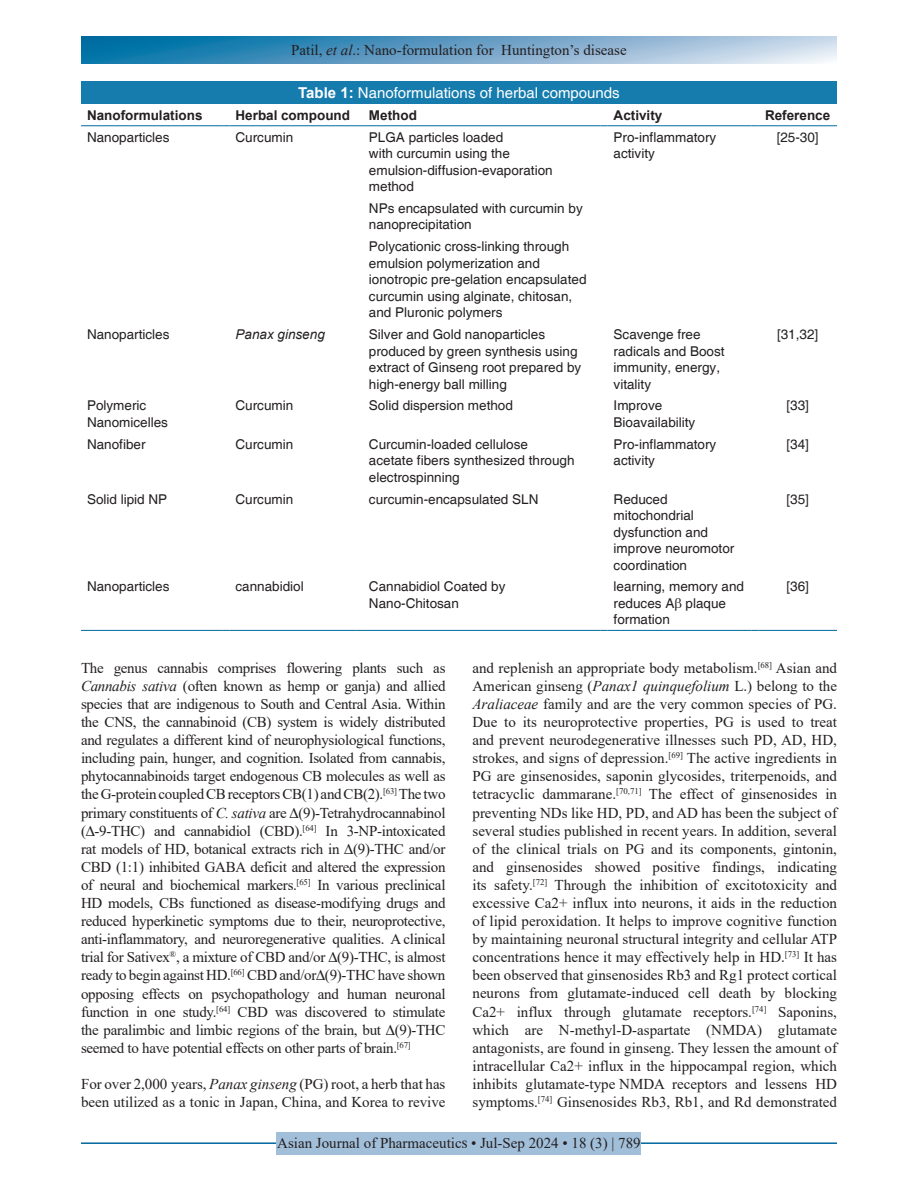
<style>
.page{position:relative;width:918px;height:1188px;background:#fff}
.page>*{position:absolute;margin:0;border:0;box-sizing:border-box;transform-origin:0 0}
.TX{font:15px/18.1px "Times New Roman";color:#231f20;text-align:justify}
.RF{font:15px "Times New Roman";color:#231f20}
.TT{font:15px "Helvetica";color:#fff}
.TB{font:13.5px/16.5px "Helvetica";color:#231f20}
.TBL{font:13.5px/16.5px "Helvetica";color:#231f20}
.TCH{font:700 13.5px "Helvetica";color:#231f20}
.TB-2{font:italic 13.5px "Helvetica";color:#231f20}
.s1{font-style:italic}
.s2{font-weight:700}
</style>
<div class="page">
<svg style="left:81px;top:37px;width:756px;height:27px;background:#6ba4c8"></svg>
<hr style="left:81px;top:1142px;width:756px;height:2px;background:#00689e">
<div style="left:277px;top:1132px;width:364px;height:22px;background:#a2bfda"></div>
<div style="left:81px;top:81px;width:756px;height:23px;background:#167cae"></div>
<hr style="left:81px;top:630px;width:142px;height:1px;background:#00689e">
<hr style="left:230px;top:630px;width:126px;height:1px;background:#00689e">
<hr style="left:363px;top:630px;width:238px;height:1px;background:#00689e">
<hr style="left:608px;top:630px;width:144px;height:1px;background:#00689e">
<hr style="left:758px;top:630px;width:79px;height:1px;background:#00689e">
<hr style="left:81px;top:125px;width:142px;height:1px;background:#00689e">
<hr style="left:230px;top:125px;width:126px;height:1px;background:#00689e">
<hr style="left:363px;top:125px;width:238px;height:1px;background:#00689e">
<hr style="left:608px;top:125px;width:144px;height:1px;background:#00689e">
<hr style="left:758px;top:125px;width:79px;height:1px;background:#00689e">
<p class="TX" style="left:291px;top:41px;width:337px">Patil, <span class="s1">et al</span>.: Nano-formulation for Huntington’s disease</p>
<p class="TT" style="left:298px;top:84px;width:323px"><span class="s2">Table 1:</span> Nanoformulations of herbal compounds</p>
<p class="TCH" style="left:87px;top:106px;width:117px">Nanoformulations</p>
<p class="TCH" style="left:236px;top:106px;width:116px">Herbal compound</p>
<p class="TCH" style="left:369px;top:106px;width:49px">Method</p>
<p class="TCH" style="left:614px;top:106px;width:50px">Activity</p>
<p class="TCH" style="left:765px;top:106px;width:67px">Reference</p>
<p class="TB" style="left:87px;top:129px;width:84px">Nanoparticles</p>
<p class="TB" style="left:236px;top:129px;width:59px">Curcumin</p>
<p class="TB" style="left:369px;top:129px;width:185px">PLGA particles loaded<br>with curcumin using the emulsion‑diffusion‑evaporation method</p>
<p class="TB" style="left:614px;top:129px;width:104px">Pro‑inflammatory activity</p>
<p class="TB" style="left:777px;top:129px;width:44px">[25‑30]</p>
<p class="TB" style="left:369px;top:200px;width:215px">NPs encapsulated with curcumin by nanoprecipitation</p>
<p class="TB" style="left:369px;top:239px;width:219px">Polycationic cross‑linking through emulsion polymerization and ionotropic pre‑gelation encapsulated curcumin using alginate, chitosan, and Pluronic polymers</p>
<p class="TB" style="left:87px;top:327px;width:84px">Nanoparticles</p>
<p class="TB-2" style="left:236px;top:326px;width:91px">Panax ginseng</p>
<p class="TB" style="left:369px;top:327px;width:214px">Silver and Gold nanoparticles produced by green synthesis using extract of Ginseng root prepared by high‑energy ball milling</p>
<p class="TB" style="left:614px;top:327px;width:113px">Scavenge free radicals and Boost immunity, energy, vitality</p>
<p class="TB" style="left:777px;top:327px;width:43px">[31,32]</p>
<p class="TB" style="left:87px;top:398px;width:83px">Polymeric<br>Nanomicelles</p>
<p class="TB" style="left:236px;top:398px;width:59px">Curcumin</p>
<p class="TB" style="left:369px;top:398px;width:146px">Solid dispersion method</p>
<p class="TB" style="left:614px;top:398px;width:83px">Improve<br>Bioavailability</p>
<p class="TB" style="left:786px;top:398px;width:24px">[33]</p>
<p class="TB" style="left:87px;top:436px;width:60px">Nanofiber</p>
<p class="TB" style="left:236px;top:436px;width:59px">Curcumin</p>
<p class="TB" style="left:369px;top:436px;width:207px">Curcumin‑loaded cellulose acetate fibers synthesized through electrospinning</p>
<p class="TB" style="left:614px;top:436px;width:104px">Pro‑inflammatory activity</p>
<p class="TB" style="left:786px;top:436px;width:24px">[34]</p>
<p class="TB" style="left:87px;top:491px;width:82px">Solid lipid NP</p>
<p class="TB" style="left:236px;top:491px;width:59px">Curcumin</p>
<p class="TB" style="left:369px;top:491px;width:171px">curcumin‑encapsulated SLN</p>
<p class="TB" style="left:614px;top:491px;width:122px">Reduced mitochondrial dysfunction and improve neuromotor coordination</p>
<p class="TB" style="left:786px;top:491px;width:24px">[35]</p>
<p class="TBL" style="left:87px;top:579px;width:84px">Nanoparticles</p>
<p class="TBL" style="left:236px;top:579px;width:70px">cannabidiol</p>
<p class="TBL" style="left:369px;top:579px;width:138px">Cannabidiol Coated by<br>Nano‑Chitosan</p>
<p class="TBL" style="left:614px;top:579px;width:132px">learning, memory and reduces A plaque formation</p>
<p class="TBL" style="left:786px;top:579px;width:24px">[36]</p>
<p class="TX" style="left:81px;top:658px;width:366px">The genus cannabis comprises flowering plants such as <span class="s1">Cannabis sativa</span> (often known as hemp or ganja) and allied species that are indigenous to South and Central Asia. Within the CNS, the cannabinoid (CB) system is widely distributed and regulates a different kind of neurophysiological functions, including pain, hunger, and cognition. Isolated from cannabis, phytocannabinoids target endogenous CB molecules as well as the G-protein coupled CB receptors CB(1) and CB(2).<sup>[63]</sup> The two primary constituents of <span class="s1">C. sativa</span> are (9)-Tetrahydrocannabinol ( -9-THC) and cannabidiol (CBD).<sup>[64]</sup> In 3-NP-intoxicated rat models of HD, botanical extracts rich in (9)-THC and/or CBD (1:1) inhibited GABA deficit and altered the expression of neural and biochemical markers.<sup>[65]</sup> In various preclinical HD models, CBs functioned as disease-modifying drugs and reduced hyperkinetic symptoms due to their, neuroprotective, anti-inflammatory, and neuroregenerative qualities. A clinical trial for Sativex<sup>®</sup>, a mixture of CBD and/or (9)-THC, is almost ready to begin against HD.<sup>[66]</sup> CBD and/or (9)-THC have shown opposing effects on psychopathology and human neuronal function in one study.<sup>[64]</sup> CBD was discovered to stimulate the paralimbic and limbic regions of the brain, but (9)-THC seemed to have potential effects on other parts of brain.<sup>[67]</sup></p>
<p class="TX" style="left:81px;top:1074px;width:366px">For over 2,000 years, <span class="s1">Panax ginseng</span> (PG) root, a herb that has been utilized as a tonic in Japan, China, and Korea to revive</p>
<p class="TX" style="left:472px;top:658px;width:366px">and replenish an appropriate body metabolism.<sup>[68]</sup> Asian and American ginseng (<span class="s1">Panax1 quinquefolium</span> L.) belong to the <span class="s1">Araliaceae</span> family and are the very common species of PG.<br>Due to its neuroprotective properties, PG is used to treat and prevent neurodegenerative illnesses such PD, AD, HD, strokes, and signs of depression.<sup>[69]</sup> The active ingredients in PG are ginsenosides, saponin glycosides, triterpenoids, and tetracyclic dammarane.<sup>[70,71]</sup> The effect of ginsenosides in preventing NDs like HD, PD, and AD has been the subject of several studies published in recent years. In addition, several of the clinical trials on PG and its components, gintonin, and ginsenosides showed positive findings, indicating its safety.<sup>[72]</sup> Through the inhibition of excitotoxicity and excessive Ca2+ influx into neurons, it aids in the reduction of lipid peroxidation. It helps to improve cognitive function by maintaining neuronal structural integrity and cellular ATP concentrations hence it may effectively help in HD.<sup>[73]</sup> It has been observed that ginsenosides Rb3 and Rg1 protect cortical neurons from glutamate-induced cell death by blocking Ca2+ influx through glutamate receptors.<sup>[74]</sup> Saponins, which are N-methyl-D-aspartate (NMDA) glutamate antagonists, are found in ginseng. They lessen the amount of intracellular Ca2+ influx in the hippocampal region, which inhibits glutamate-type NMDA receptors and lessens HD symptoms.<sup>[74]</sup> Ginsenosides Rb3, Rb1, and Rd demonstrated</p>
<p class="RF" style="left:277px;top:1133px;width:365px">Asian Journal of Pharmaceutics • Jul-Sep 2024 • 18 (3) | 789</p>
</div>
